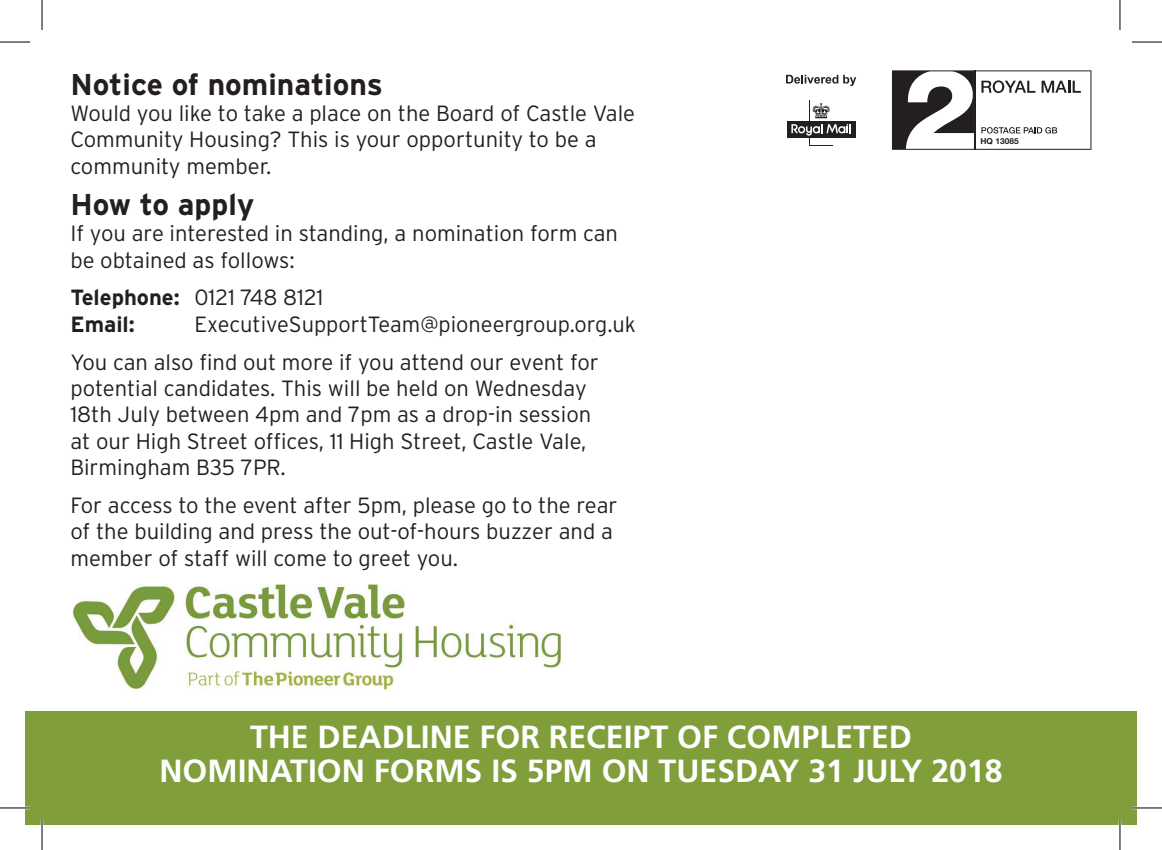
<style>
.page{position:relative;width:1162px;height:850px;background:#fff}
.page>*{position:absolute;margin:0;border:0;box-sizing:border-box;transform-origin:0 0}
.t1{font:700 32px/34px "Frutiger";color:#fff;text-align:center}
.t2{font:700 30px "Interstate";color:#231f20}
.t3{font:300 22px/26.4px "Interstate";color:#231f20}
.t4{font:700 22px/26.4px "Interstate";color:#231f20}
.t5{font:700 8.2px "Helvetica Neue";color:#231f20}
.s1{font-weight:300}
</style>
<div class="page">
<div style="left:25px;top:711px;width:1111px;height:113px;background:#809f3b"></div>
<svg style="left:891px;top:70px;width:200px;height:80px"></svg>
<svg style="left:786px;top:75px;width:70px;height:11px"></svg>
<svg style="left:809px;top:100px;width:23px;height:46px"></svg>
<div style="left:809px;top:101px;width:23px;height:44px;background:#fff"></div>
<svg style="left:812px;top:103px;width:17px;height:15px"></svg>
<div style="left:786px;top:121px;width:69px;height:17px;background:#231f20"></div>
<svg style="left:791px;top:124px;width:59px;height:12px"></svg>
<img style="left:72px;top:584px;width:489px;height:107px">
<hr style="left:0;top:806px;width:30px;height:3px;background:#fff">
<hr style="left:1131px;top:806px;width:30px;height:3px;background:#fff">
<hr style="left:41px;top:819px;width:2px;height:30px;background:#fff">
<hr style="left:1118px;top:819px;width:2px;height:30px;background:#fff">
<hr style="left:0;top:42px;width:30px;height:1px;background:#000">
<hr style="left:1131px;top:42px;width:30px;height:1px;background:#000">
<hr style="left:0;top:807px;width:30px;height:1px;background:#000">
<hr style="left:1131px;top:807px;width:30px;height:1px;background:#000">
<hr style="left:42px;top:0;width:1px;height:30px;background:#000">
<hr style="left:42px;top:819px;width:1px;height:30px;background:#000">
<hr style="left:1119px;top:0;width:1px;height:30px;background:#000">
<hr style="left:1119px;top:819px;width:1px;height:30px;background:#000">
<h2 class="t2" style="left:70px;top:67px;width:314px">Notice of nominations</h2>
<p class="t3" style="left:70px;top:100px;width:566px">Would you like to take a place on the Board of Castle Vale<br>Community Housing? This is your opportunity to be a community member.</p>
<h2 class="t2" style="left:70px;top:187px;width:185px">How to apply</h2>
<p class="t3" style="left:70px;top:220px;width:549px">If you are interested in standing, a nomination form can be obtained as follows:</p>
<p class="t4" style="left:70px;top:284px;width:254px">Telephone: <span class="s1">0121 748 8121<br></span>Email:</p>
<p class="t3" style="left:70px;top:305px;width:566px;line-height:37.8px;text-indent:124px">ExecutiveSupportTeam@pioneergroup.org.uk<br>You can also find out more if you attend our event for</p>
<p class="t3" style="left:70px;top:375px;width:522px">potential candidates. This will be held on Wednesday 18th July between 4pm and 7pm as a drop-in session at our High Street offices, 11 High Street, Castle Vale, Birmingham B35 7PR.</p>
<p class="t3" style="left:70px;top:491px;width:548px">For access to the event after 5pm, please go to the rear of the building and press the out-of-hours buzzer and a member of staff will come to greet you.</p>
<p class="t5" style="left:962px;top:136px;width:40px">HQ 13085</p>
<p class="t5" style="left:980px;top:136px;width:40px">HQ 13085</p>
<h1 class="t1" style="left:159px;top:719px;width:844px">THE DEADLINE FOR RECEIPT OF COMPLETED<br>NOMINATION FORMS IS 5PM ON TUESDAY 31 JULY 2018</h1>
</div>
